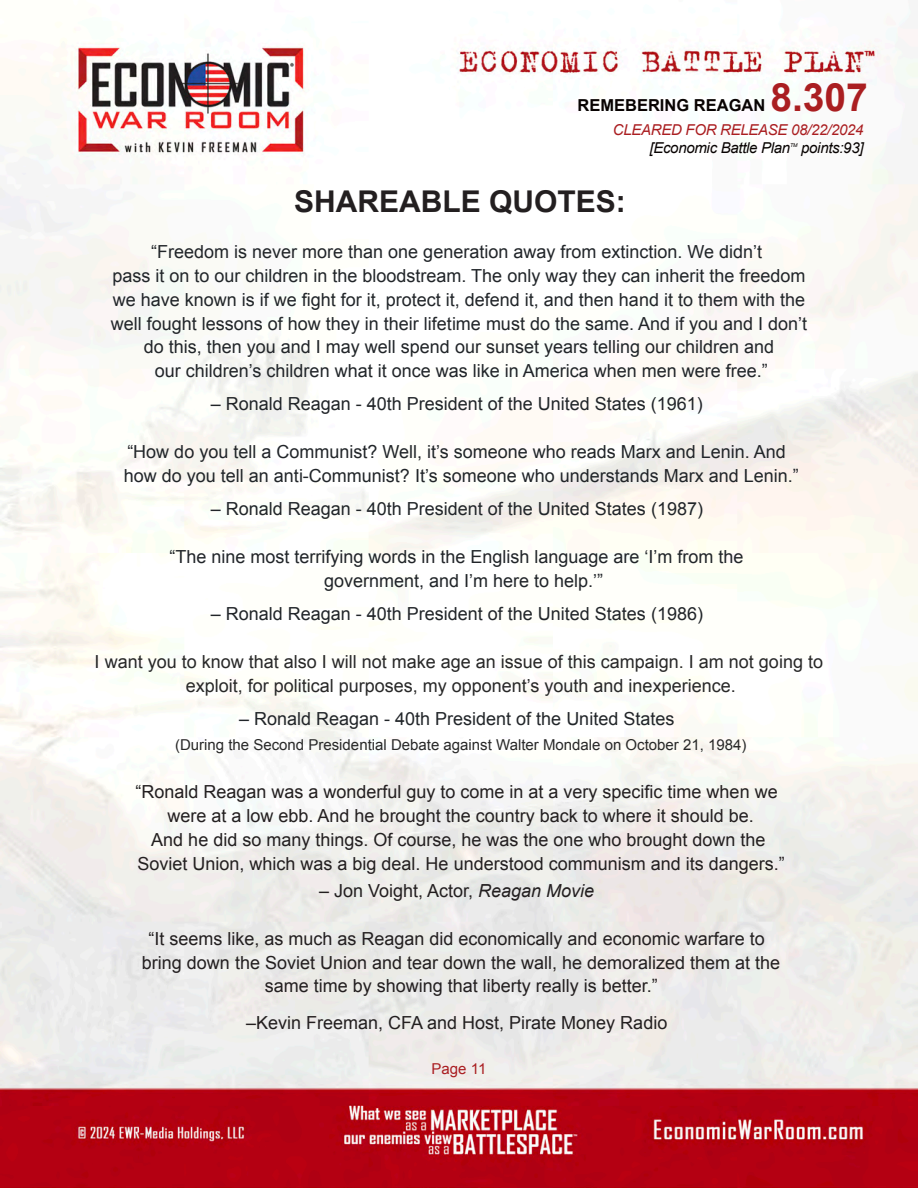
<style>
.page{position:relative;width:918px;height:1188px;background:#fff}
.page>*{position:absolute;margin:0;border:0;box-sizing:border-box;transform-origin:0 0}
.t1{font:700 39px "Arial";color:#aa1e21}
.t2{font:700 30px "Arial";color:#231f20}
.Main_Body{font:18px/24px "Arial";color:#212529}
.Main_Body-2{font:18px/24px "Arial";color:#231f20;text-align:center}
.Main_Body-3{font:18px/24px "Arial";color:#282828;text-align:center}
.t3{font:700 16.5px "Arial";color:#080302}
.Main_Body-4{font:15px "Arial";color:#282828}
.t4{font:italic 15px "Arial";letter-spacing:-.02em;color:#080302}
.t5{font:italic 15px "Arial";letter-spacing:-.02em;color:#aa1e21}
.t6{font:15px "Arial";color:#aa1e21}
.t7{font:italic 5.25px "Arial";color:#080302}
.s1{color:#1f1f1f}
.s2{font-style:italic}
</style>
<div class="page">
<img style="left:0;top:5px;width:918px;height:1183px">
<h1 class="t1" style="left:770px;top:72px;width:99px">8.307</h1>
<p class="t5" style="left:613px;top:120px;width:252px">CLEARED FOR RELEASE 08/22/2024</p>
<p class="t4" style="left:650px;top:138px;width:142px">[Economic Battle Plan</p>
<p class="t7" style="left:790px;top:141px;width:9px">TM</p>
<p class="t4" style="left:801px;top:138px;width:64px">points:93]</p>
<p class="t3" style="left:577px;top:94px;width:189px">REMEBERING REAGAN</p>
<p class="t2" style="left:294px;top:182px;width:333px">SHAREABLE QUOTES:</p>
<p class="Main_Body" style="left:111px;top:239px;width:698px;text-align:center">“Freedom is never more than one generation away from extinction. We didn’t<br>pass it on to our children in the bloodstream. The only way they can inherit the freedom we have known is if we fight for it, protect it, defend it, and then hand it to them with the well fought lessons of how they in their lifetime must do the same. And if you and I don’t do this, then you and I may well spend our sunset years telling our children and<br>our children’s children what it once was like in America when men were free.”</p>
<p class="Main_Body" style="left:211px;top:392px;width:494px">– Ronald Reagan - 40th President of the United States (1961)</p>
<p class="Main_Body" style="left:124px;top:440px;width:676px">“How do you tell a Communist? Well, it’s someone who reads Marx and Lenin. And how do you tell an anti-Communist? It’s someone who understands Marx and Lenin.”</p>
<p class="Main_Body" style="left:211px;top:497px;width:494px">– Ronald Reagan - 40th President of the United States (1987)</p>
<p class="Main_Body" style="left:324px;top:545px;width:421px;text-indent:-155px">“The nine most terrifying words in the English language are ‘I’m from the government, and I’m here to help.’”</p>
<p class="Main_Body" style="left:211px;top:602px;width:494px">– Ronald Reagan - 40th President of the United States (1986)</p>
<p class="Main_Body-3" style="left:95px;top:650px;width:730px">I want you to know that also I will not make age an issue of this campaign. I am not going to exploit, for political purposes, my opponent’s youth and inexperience.</p>
<p class="Main_Body" style="left:239px;top:707px;width:437px">– Ronald Reagan - 40th President of the United States</p>
<p class="Main_Body-4" style="left:175px;top:734px;width:573px">(During the Second Presidential Debate against Walter Mondale on October 21, 1984)</p>
<p class="Main_Body-2" style="left:135px;top:779px;width:651px"><span class="s1">“</span>Ronald Reagan was a wonderful guy to come in at a very specific time when we were at a low ebb. And he brought the country back to where it should be.<br>And he did so many things. Of course, he was the one who brought down the Soviet Union, which was a big deal. He understood communism and its dangers.”</p>
<p class="Main_Body-2" style="left:319px;top:878px;width:277px">– Jon Voight, Actor, <span class="s2">Reagan Movie</span></p>
<p class="Main_Body-2" style="left:142px;top:926px;width:640px">“It seems like, as much as Reagan did economically and economic warfare to bring down the Soviet Union and tear down the wall, he demoralized them at the same time by showing that liberty really is better.”</p>
<p class="Main_Body-2" style="left:246px;top:1011px;width:423px">–Kevin Freeman, CFA and Host, Pirate Money Radio</p>
<p class="t6" style="left:432px;top:1059px;width:56px">Page 11</p>
</div>
